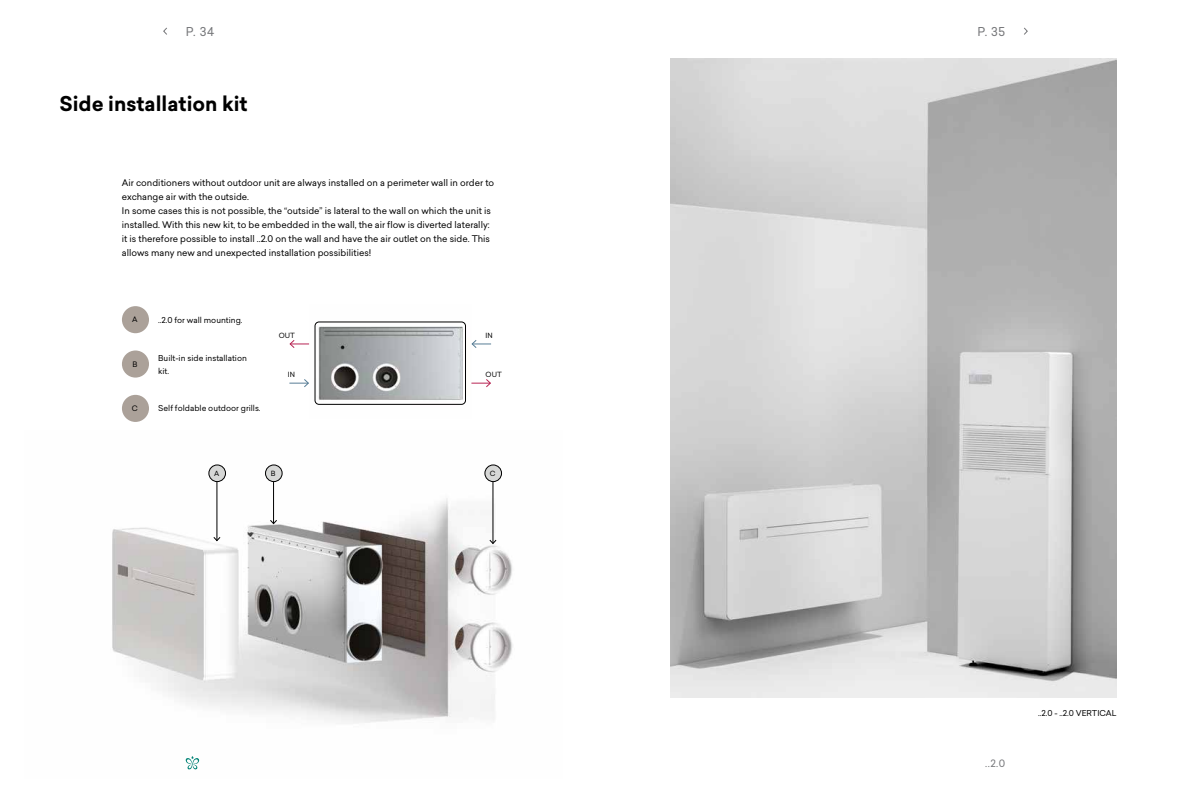
<style>
.page{position:relative;width:1191px;height:794px;background:#fff}
.page>*{position:absolute;margin:0;border:0;box-sizing:border-box;transform-origin:0 0}
.t1{font:700 20px "Sailec";color:#000}
.t2{font:12px "Sailec";color:#76777a}
.t3{font:10px "Sailec";color:#76777a}
.t4{font:9px/14px "Sailec";color:#000}
.t5{font:8px/13px "Sailec";color:#000}
.t6{font:7.4px "Sailec";color:#000}
.t7{font:7px "Sailec";color:#000}
</style>
<div class="page">
<svg style="left:1024px;top:27px;width:4px;height:8px"></svg>
<svg style="left:163px;top:27px;width:4px;height:8px"></svg>
<img style="left:112px;top:464px;width:401px;height:306px">
<div style="left:122px;top:306px;width:27px;height:27px;background:#aba199;border-radius:50%"></div>
<div style="left:122px;top:350px;width:27px;height:27px;background:#aba199;border-radius:50%"></div>
<div style="left:122px;top:395px;width:27px;height:27px;background:#aba199;border-radius:50%"></div>
<div style="left:485px;top:465px;width:16px;height:16px;background:#d6d7d6;border-radius:50%"></div>
<div style="left:485px;top:465px;width:17px;height:17px;border:1px solid #000;border-radius:50%"></div>
<div style="left:265px;top:465px;width:17px;height:16px;background:#d6d7d6;border-radius:50%"></div>
<div style="left:265px;top:465px;width:17px;height:17px;border:1px solid #000;border-radius:50%"></div>
<div style="left:209px;top:465px;width:16px;height:16px;background:#d6d7d6;border-radius:50%"></div>
<div style="left:209px;top:465px;width:17px;height:17px;border:1px solid #000;border-radius:50%"></div>
<hr style="left:493px;top:482px;width:1px;height:61px;background:#000">
<svg style="left:489px;top:539px;width:7px;height:5px"></svg>
<hr style="left:273px;top:482px;width:1px;height:41px;background:#000">
<svg style="left:270px;top:520px;width:7px;height:4px"></svg>
<hr style="left:217px;top:482px;width:1px;height:58px;background:#000">
<svg style="left:213px;top:537px;width:8px;height:4px"></svg>
<img style="left:309px;top:321px;width:157px;height:84px">
<div style="left:315px;top:322px;width:151px;height:82px;border:1px solid #000;border-radius:4px"></div>
<svg style="left:471px;top:379px;width:20px;height:9px"></svg>
<svg style="left:289px;top:340px;width:20px;height:8px"></svg>
<svg style="left:471px;top:340px;width:20px;height:8px"></svg>
<svg style="left:289px;top:378px;width:21px;height:10px"></svg>
<img style="left:670px;top:58px;width:446px;height:639px">
<h2 class="t2" style="left:186px;top:23px;width:30px">P. 34</h2>
<h2 class="t2" style="left:977px;top:23px;width:29px">P. 35</h2>
<h1 class="t1" style="left:60px;top:89px;width:190px">Side installation kit</h1>
<p class="t4" style="left:122px;top:175px;width:374px">Air conditioners without outdoor unit are always installed on a perimeter wall in order to exchange air with the outside.<br>In some cases this is not possible, the “outside” is lateral to the wall on which the unit is installed. With this new kit, to be embedded in the wall, the air flow is diverted laterally: it is therefore possible to install ..2.0 on the wall and have the air outlet on the side. This allows many new and unexpected installation possibilities!</p>
<p class="t6" style="left:132px;top:314px;width:7px">A</p>
<p class="t6" style="left:132px;top:359px;width:7px">B</p>
<p class="t6" style="left:132px;top:403px;width:7px">C</p>
<p class="t5" style="left:158px;top:313px;width:86px">..2.0 for wall mounting.</p>
<p class="t5" style="left:158px;top:351px;width:90px">Built-in side installation kit.</p>
<p class="t5" style="left:158px;top:402px;width:104px">Self foldable outdoor grills.</p>
<p class="t7" style="left:279px;top:330px;width:18px">OUT</p>
<p class="t7" style="left:288px;top:369px;width:9px">IN</p>
<p class="t7" style="left:485px;top:330px;width:9px">IN</p>
<p class="t7" style="left:485px;top:369px;width:18px">OUT</p>
<p class="t7" style="left:214px;top:468px;width:7px">A</p>
<p class="t7" style="left:271px;top:468px;width:6px">B</p>
<p class="t7" style="left:490px;top:468px;width:7px">C</p>
<p class="t3" style="left:985px;top:756px;width:22px">..2.0</p>
<p class="t5" style="left:1038px;top:707px;width:80px">..2.0 - ..2.0 VERTICAL</p>
</div>
